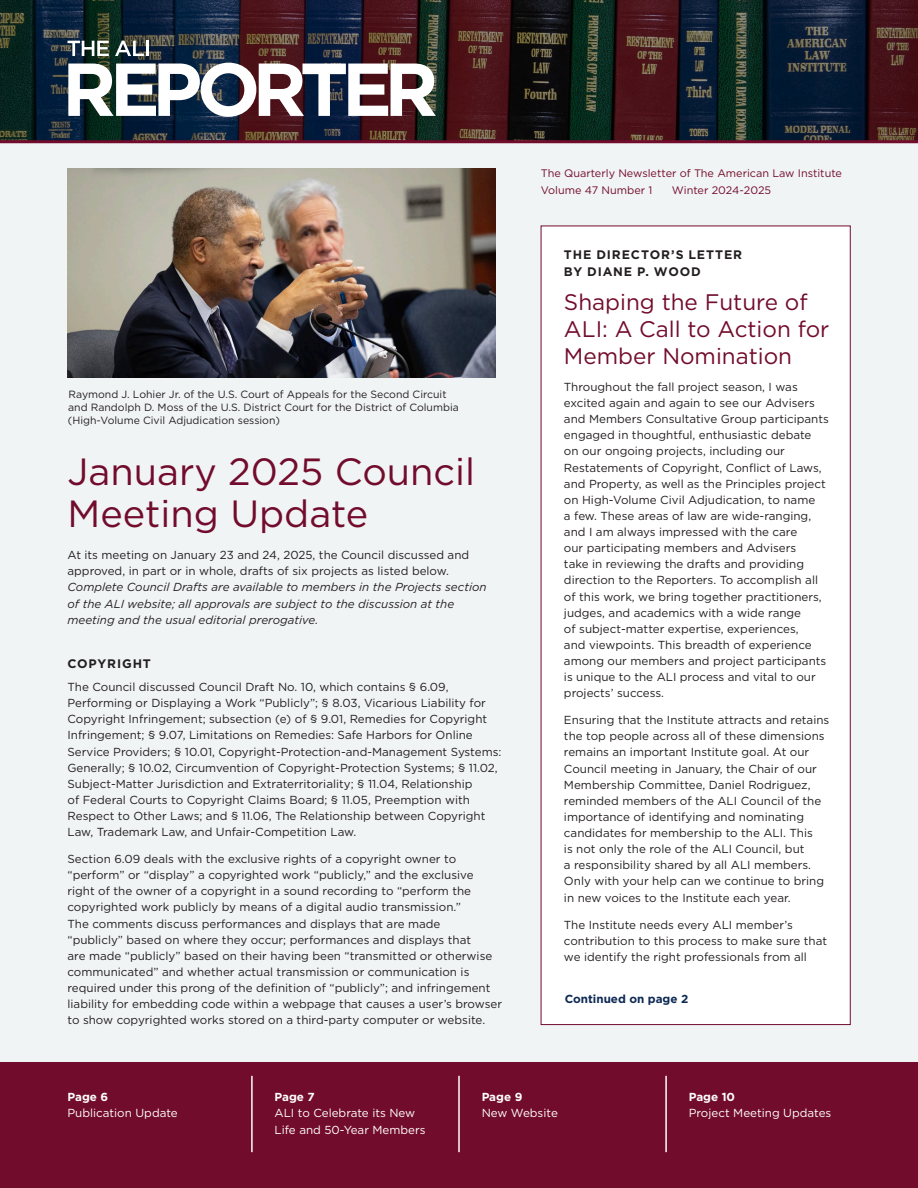
<style>
.page{position:relative;width:918px;height:1188px;background:#f1f4f4}
.page>*{position:absolute;margin:0;border:0;box-sizing:border-box;transform-origin:0 0}
.t1{font:37.95px/42px "Gotham";color:#720c2c}
.t2{font:22.5px/27px "Gotham";color:#720c2c}
.t3{font:700 12.3px/17.5px "Gotham";letter-spacing:.07em;color:#231f20}
.t4{font:11.7px/16px "Gotham";color:#231f20}
.t5{font:italic 11.7px/16px "Gotham";color:#231f20}
.t6{font:11.7px/16px "Gotham";color:#fff}
.t7{font:700 11.7px "Gotham";color:#fff}
.t8{font:700 11.7px "Gotham";color:#0e2954}
.t9{font:10.8px/16.5px "Gotham";color:#720c2c}
.t10{font:10.5px/13.2px "Gotham";color:#231f20}
</style>
<div class="page">
<svg style="left:0;top:0;width:918px;height:140px;background:#272329"></svg>
<div style="left:541px;top:226px;width:309px;height:799px;background:#fff"></div>
<div style="left:0;top:1062px;width:918px;height:126px;background:#720c2c"></div>
<hr style="left:252px;top:1076px;width:1px;height:76px;background:#fff">
<hr style="left:459px;top:1076px;width:1px;height:76px;background:#fff">
<hr style="left:666px;top:1076px;width:1px;height:76px;background:#fff">
<img style="left:68px;top:168px;width:427px;height:210px">
<hr style="left:0;top:140px;width:918px;height:3px;background:#720c2c">
<svg style="left:68px;top:41px;width:41px;height:15px"></svg>
<svg style="left:115px;top:41px;width:33px;height:15px"></svg>
<svg style="left:68px;top:63px;width:368px;height:54px"></svg>
<p class="t10" style="left:68px;top:387px;width:393px">Raymond J. Lohier Jr. of the U.S. Court of Appeals for the Second Circuit and Randolph D. Moss of the U.S. District Court for the District of Columbia (High-Volume Civil Adjudication session)</p>
<h1 class="t1" style="left:68px;top:450px;width:409px">January 2025 Council<br>Meeting Update</h1>
<p class="t4" style="left:68px;top:547px;width:403px">At its meeting on January 23 and 24, 2025, the Council discussed and approved, in part or in whole, drafts of six projects as listed below.</p>
<p class="t5" style="left:68px;top:579px;width:421px">Complete Council Drafts are available to members in the Projects section of the ALI website; all approvals are subject to the discussion at the meeting and the usual editorial prerogative.</p>
<p class="t3" style="left:68px;top:655px;width:85px">COPYRIGHT</p>
<p class="t4" style="left:68px;top:679px;width:436px">The Council discussed Council Draft No. 10, which contains § 6.09, Performing or Displaying a Work “Publicly”; § 8.03, Vicarious Liability for Copyright Infringement; subsection (e) of § 9.01, Remedies for Copyright Infringement; § 9.07, Limitations on Remedies: Safe Harbors for Online Service Providers; § 10.01, Copyright-Protection-and-Management Systems:<br>Generally; § 10.02, Circumvention of Copyright-Protection Systems; § 11.02, Subject-Matter Jurisdiction and Extraterritoriality; § 11.04, Relationship<br>of Federal Courts to Copyright Claims Board; § 11.05, Preemption with Respect to Other Laws; and § 11.06, The Relationship between Copyright Law, Trademark Law, and Unfair-Competition Law.</p>
<p class="t4" style="left:68px;top:851px;width:436px">Section 6.09 deals with the exclusive rights of a copyright owner to “perform” or “display” a copyrighted work “publicly,” and the exclusive right of the owner of a copyright in a sound recording to “perform the copyrighted work publicly by means of a digital audio transmission.”<br>The comments discuss performances and displays that are made<br>“publicly” based on where they occur; performances and displays that<br>are made “publicly” based on their having been “transmitted or otherwise communicated” and whether actual transmission or communication is required under this prong of the definition of “publicly”; and infringement liability for embedding code within a webpage that causes a user’s browser to show copyrighted works stored on a third-party computer or website.</p>
<p class="t9" style="left:541px;top:165px;width:303px">The Quarterly Newsletter of The American Law Institute<br>Volume 47 Number 1</p>
<p class="t9" style="left:672px;top:182px;width:101px">Winter 2024-2025</p>
<p class="t3" style="left:564px;top:246px;width:180px">THE DIRECTOR’S LETTER<br>BY DIANE P. WOOD</p>
<h2 class="t2" style="left:564px;top:288px;width:267px">Shaping the Future of<br>ALI: A Call to Action for<br>Member Nomination</h2>
<p class="t4" style="left:564px;top:379px;width:266px">Throughout the fall project season, I was excited again and again to see our Advisers and Members Consultative Group participants engaged in thoughtful, enthusiastic debate on our ongoing projects, including our Restatements of Copyright, Conflict of Laws, and Property, as well as the Principles project on High-Volume Civil Adjudication, to name<br>a few. These areas of law are wide-ranging, and I am always impressed with the care<br>our participating members and Advisers<br>take in reviewing the drafts and providing direction to the Reporters. To accomplish all of this work, we bring together practitioners, judges, and academics with a wide range<br>of subject-matter expertise, experiences,<br>and viewpoints. This breadth of experience among our members and project participants is unique to the ALI process and vital to our projects’ success.</p>
<p class="t4" style="left:564px;top:712px;width:267px">Ensuring that the Institute attracts and retains the top people across all of these dimensions remains an important Institute goal. At our Council meeting in January, the Chair of our Membership Committee, Daniel Rodriguez, reminded members of the ALI Council of the importance of identifying and nominating candidates for membership to the ALI. This<br>is not only the role of the ALI Council, but<br>a responsibility shared by all ALI members.<br>Only with your help can we continue to bring in new voices to the Institute each year.</p>
<p class="t4" style="left:564px;top:916px;width:265px">The Institute needs every ALI member’s contribution to this process to make sure that we identify the right professionals from all</p>
<p class="t8" style="left:565px;top:991px;width:125px">Continued on page 2</p>
<p class="t7" style="left:68px;top:1089px;width:42px">Page 6</p>
<p class="t6" style="left:68px;top:1105px;width:112px">Publication Update</p>
<p class="t7" style="left:275px;top:1089px;width:42px">Page 7</p>
<p class="t6" style="left:275px;top:1105px;width:153px">ALI to Celebrate its New<br>Life and 50-Year Members</p>
<p class="t7" style="left:482px;top:1089px;width:42px">Page 9</p>
<p class="t6" style="left:482px;top:1105px;width:78px">New Website</p>
<p class="t7" style="left:689px;top:1089px;width:48px">Page 10</p>
<p class="t6" style="left:689px;top:1105px;width:144px">Project Meeting Updates</p>
</div>
